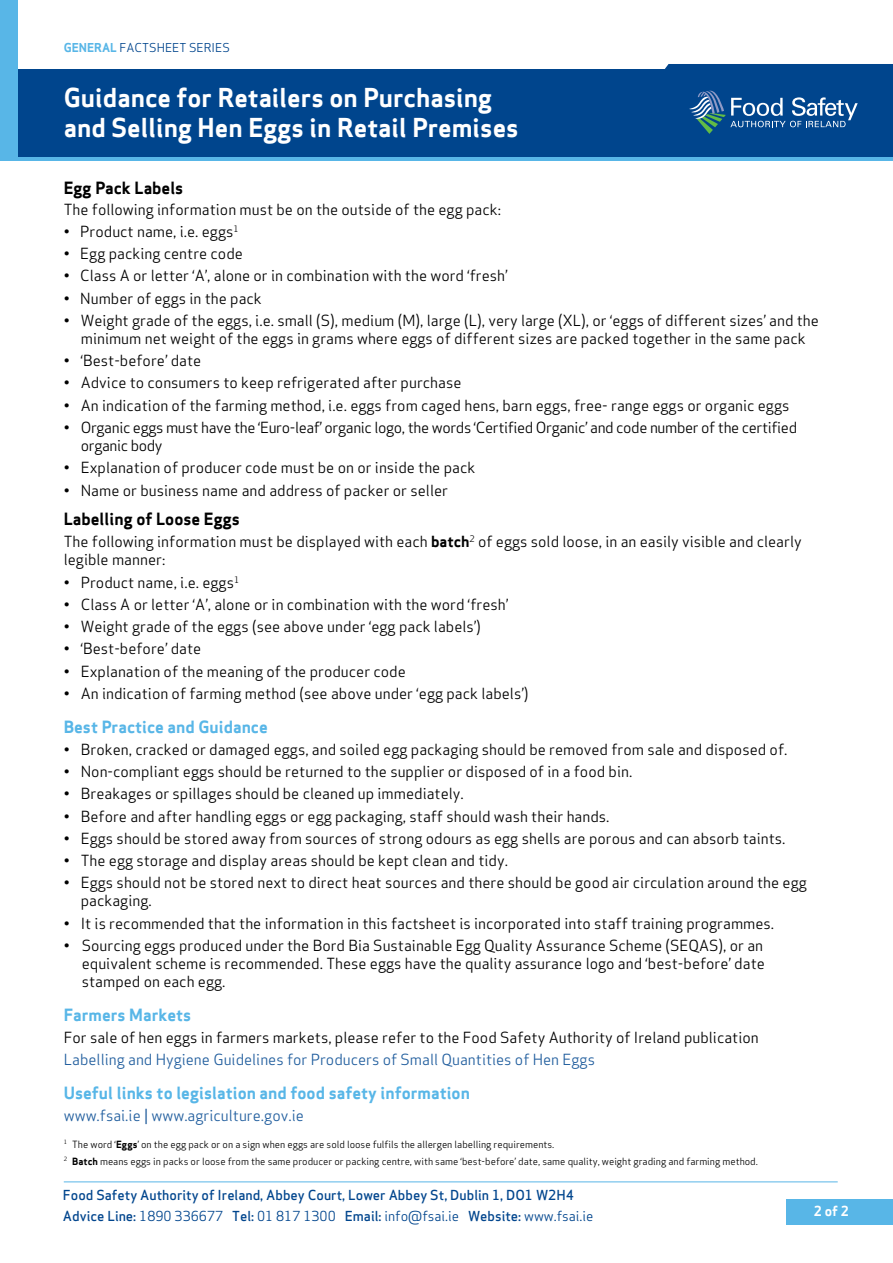
<style>
.page{position:relative;width:893px;height:1263px;background:#fff}
.page>*{position:absolute;margin:0;border:0;box-sizing:border-box;transform-origin:0 0}
.t1{font:25.5px/30px "Apex Sans Bold T";color:#fff}
.K__Body{font:16.5px "Apex Sans Bold T";color:#58b6e7}
.K__Sub_Head{font:16.5px "Apex Sans Bold T";color:#000}
.K__Heading{font:16.5px "Apex Sans Bold T";color:#58b6e7}
.K__Bullet{font:16.5px "Apex Sans Bold T";color:#58b6e7}
.K__Bullet-2{font:15px/18px "Apex Sans Book T";color:#000;text-align:center}
.K__Body-2{font:15px/18px "Apex Sans Book T";color:#000}
.K__Bullet-3{font:15px/18px "Apex Sans Book T";letter-spacing:-.025em;color:#000}
.K__Body-3{font:15px "Apex Sans Book T";color:#215e9e}
.K__Body_No_SA{font:13.5px "Apex Sans Book T";color:#00458d}
.K__Body_No_SA-2{font:13.5px "Apex Sans Medium T";color:#00458d}
.t2{font:13.5px "Apex Sans Bold T";color:#fff}
.t3{font:12px "Apex Sans Book T";color:#00458d}
.K__Footnote_1{font:9.75px "Apex Sans Book T";color:#000}
.s1{font-family:"Apex Sans Bold T";color:#58b6e7}
.s2{font-family:"Apex Sans Bold T"}
.s3{color:#00458d}
.s4{font-family:"Apex Sans Medium T"}
</style>
<div class="page">
<div style="left:787px;top:1199px;width:106px;height:26px;background:#58b6e7"></div>
<div style="left:0;top:70px;width:893px;height:87px;background:#00458d"></div>
<svg style="left:599px;top:64px;width:294px;height:70px"></svg>
<hr style="left:0;top:157px;width:893px;height:3px;background:#58b6e7">
<div style="left:0;top:0;width:17px;height:158px;background:#58b6e7"></div>
<hr style="left:64px;top:1181px;width:774px;height:1px;background:#58b6e7">
<p class="t3" style="left:64px;top:40px;width:168px"><span class="s1">GENERAL</span> FACTSHEET SERIES</p>
<h1 class="t1" style="left:64px;top:83px;width:456px">Guidance for Retailers on Purchasing and Selling Hen Eggs in Retail Premises</h1>
<p class="K__Sub_Head" style="left:64px;top:177px;width:121px">Egg Pack Labels</p>
<p class="K__Body-2" style="left:64px;top:200px;width:439px">The following information must be on the outside of the egg pack:</p>
<p class="K__Body-2" style="left:64px;top:222px;width:176px">• Product name, i.e. eggs<sup>1</sup></p>
<p class="K__Body-2" style="left:64px;top:245px;width:181px">• Egg packing centre code</p>
<p class="K__Body-2" style="left:64px;top:267px;width:445px">• Class A or letter ‘A’, alone or in combination with the word ‘fresh’</p>
<p class="K__Body-2" style="left:64px;top:289px;width:200px">• Number of eggs in the pack</p>
<p class="K__Bullet-2" style="left:64px;top:311px;width:757px">• Weight grade of the eggs, i.e. small (S), medium (M), large (L), very large (XL), or ‘eggs of different sizes’ and the minimum net weight of the eggs in grams where eggs of different sizes are packed together in the same pack</p>
<p class="K__Bullet-2" style="left:64px;top:352px;width:139px">• ‘Best-before’ date</p>
<p class="K__Bullet-2" style="left:64px;top:374px;width:399px">• Advice to consumers to keep refrigerated after purchase</p>
<p class="K__Bullet-2" style="left:64px;top:396px;width:727px">• An indication of the farming method, i.e. eggs from caged hens, barn eggs, free- range eggs or organic eggs</p>
<p class="K__Bullet-3" style="left:81px;top:418px;width:718px;text-indent:-17px">• Organic eggs must have the ‘Euro-leaf’ organic logo, the words ‘Certified Organic’ and code number of the certified organic body</p>
<p class="K__Bullet-2" style="left:64px;top:459px;width:413px">• Explanation of producer code must be on or inside the pack</p>
<p class="K__Bullet-2" style="left:64px;top:481px;width:386px">• Name or business name and address of packer or seller</p>
<p class="K__Sub_Head" style="left:64px;top:508px;width:178px">Labelling of Loose Eggs</p>
<p class="K__Body-2" style="left:64px;top:533px;width:739px">The following information must be displayed with each <span class="s2">batch</span><sup>2</sup> of eggs sold loose, in an easily visible and clearly legible manner:</p>
<p class="K__Bullet-2" style="left:64px;top:573px;width:177px">• Product name, i.e. eggs<sup>1</sup></p>
<p class="K__Bullet-2" style="left:64px;top:595px;width:446px">• Class A or letter ‘A’, alone or in combination with the word ‘fresh’</p>
<p class="K__Bullet-2" style="left:64px;top:617px;width:419px">• Weight grade of the eggs (see above under ‘egg pack labels’)</p>
<p class="K__Bullet-2" style="left:64px;top:640px;width:139px">• ‘Best-before’ date</p>
<p class="K__Bullet-2" style="left:64px;top:662px;width:344px">• Explanation of the meaning of the producer code</p>
<p class="K__Bullet-2" style="left:64px;top:684px;width:466px">• An indication of farming method (see above under ‘egg pack labels’)</p>
<p class="K__Heading" style="left:64px;top:716px;width:205px">Best Practice and Guidance</p>
<p class="K__Bullet-2" style="left:64px;top:740px;width:725px">• Broken, cracked or damaged eggs, and soiled egg packaging should be removed from sale and disposed of.</p>
<p class="K__Bullet-2" style="left:64px;top:762px;width:570px">• Non-compliant eggs should be returned to the supplier or disposed of in a food bin.</p>
<p class="K__Bullet-2" style="left:64px;top:785px;width:402px">• Breakages or spillages should be cleaned up immediately.</p>
<p class="K__Bullet-2" style="left:64px;top:807px;width:547px">• Before and after handling eggs or egg packaging, staff should wash their hands.</p>
<p class="K__Bullet-2" style="left:64px;top:829px;width:723px">• Eggs should be stored away from sources of strong odours as egg shells are porous and can absorb taints.</p>
<p class="K__Bullet-2" style="left:64px;top:851px;width:446px">• The egg storage and display areas should be kept clean and tidy.</p>
<p class="K__Bullet-2" style="left:81px;top:874px;width:728px;text-align:left;text-indent:-17px">• Eggs should not be stored next to direct heat sources and there should be good air circulation around the egg packaging.</p>
<p class="K__Bullet-2" style="left:64px;top:914px;width:712px">• It is recommended that the information in this factsheet is incorporated into staff training programmes.</p>
<p class="K__Bullet-2" style="left:82px;top:936px;width:685px;text-align:justify;text-indent:-18px">• Sourcing eggs produced under the Bord Bia Sustainable Egg Quality Assurance Scheme (SEQAS), or an equivalent scheme is recommended. These eggs have the quality assurance logo and ‘best-before’ date stamped on each egg.</p>
<p class="K__Bullet" style="left:64px;top:1004px;width:129px">Farmers Markets</p>
<p class="K__Bullet-2" style="left:64px;top:1028px;width:696px">For sale of hen eggs in farmers markets, please refer to the Food Safety Authority of Ireland publication</p>
<p class="K__Body-3" style="left:64px;top:1050px;width:533px">Labelling and Hygiene Guidelines for Producers of Small Quantities of Hen Eggs</p>
<p class="K__Body" style="left:64px;top:1082px;width:408px">Useful links to legislation and food safety information</p>
<p class="K__Body-3" style="left:64px;top:1106px;width:242px">www.fsai.ie <span class="s3">|</span> www.agriculture.gov.ie</p>
<p class="K__Footnote_1" style="left:64px;top:1138px;width:492px"><sup>1</sup> The word ‘<span class="s2">Eggs</span>’ on the egg pack or on a sign when eggs are sold loose fulfils the allergen labelling requirements.</p>
<p class="K__Footnote_1" style="left:64px;top:1155px;width:696px"><sup>2</sup> <span class="s2">Batch</span> means eggs in packs or loose from the same producer or packing centre, with same ‘best-before’ date, same quality, weight grading and farming method.</p>
<p class="K__Body_No_SA-2" style="left:63px;top:1186px;width:512px">Food Safety Authority of Ireland, Abbey Court, Lower Abbey St, Dublin 1, DO1 W2H4</p>
<p class="K__Body_No_SA" style="left:63px;top:1207px;width:532px"><span class="s4">Advice Line:</span> 1890 336677 <span class="s4">Tel:</span> 01 817 1300 <span class="s4">Email:</span> info@fsai.ie <span class="s4">Website:</span> www.fsai.ie</p>
<p class="t2" style="left:814px;top:1202px;width:37px">2 of 2</p>
</div>
